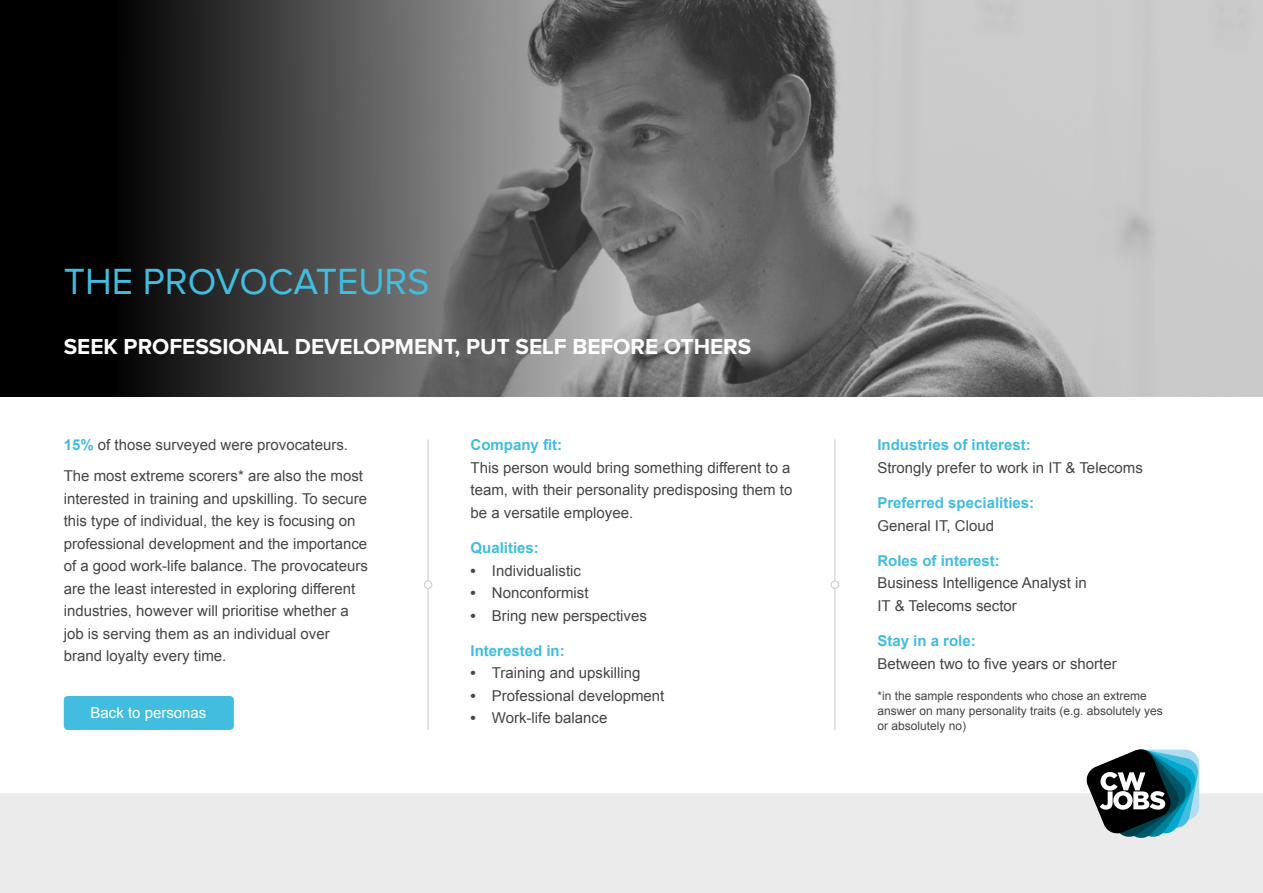
<style>
.page{position:relative;width:1263px;height:893px;background:#fff}
.page>*{position:absolute;margin:0;border:0;box-sizing:border-box;transform-origin:0 0}
.t1{font:37.5px "Proxima Nova";color:#42bcdf}
.t2{font:700 22.5px "Proxima Nova";color:#fff}
.t3{font:15px/22.5px "Arial";color:#454545}
.t4{font:700 15px "Arial";color:#42bcdf}
.t5{font:15px "Arial";color:#fff}
.t6{font:12px/15px "Arial";color:#454545}
.s1{font-weight:700;color:#42bcdf}
.s2{font-weight:700}
</style>
<div class="page">
<img style="left:759px;top:0;width:504px;height:397px">
<svg style="left:0;top:0;width:759px;height:397px;background:#494949"></svg>
<div style="left:0;top:794px;width:1263px;height:99px;background:#ebebeb"></div>
<svg style="left:1087px;top:750px;width:112px;height:88px"></svg>
<div style="left:64px;top:696px;width:170px;height:34px;background:#42bcdf;border-radius:4px"></div>
<hr style="left:834px;top:439px;width:1px;height:291px;background:#ccc">
<div style="left:831px;top:581px;width:8px;height:7px;background:#fff;border-radius:50%"></div>
<div style="left:831px;top:580px;width:8px;height:9px;border:1px solid #ccc;border-radius:50%"></div>
<hr style="left:427px;top:439px;width:2px;height:291px;background:#ccc">
<div style="left:424px;top:581px;width:8px;height:7px;background:#fff;border-radius:50%"></div>
<div style="left:424px;top:580px;width:8px;height:9px;border:1px solid #ccc;border-radius:50%"></div>
<h1 class="t1" style="left:64px;top:260px;width:367px">THE PROVOCATEURS</h1>
<h2 class="t2" style="left:64px;top:337px;width:689px">SEEK PROFESSIONAL DEVELOPMENT, PUT SELF BEFORE OTHERS</h2>
<p class="t3" style="left:64px;top:430px;width:301px;line-height:31px"><span class="s1">15%</span> of those surveyed were provocateurs.<br>The most extreme scorers* are also the most</p>
<p class="t3" style="left:64px;top:487px;width:306px">interested in training and upskilling. To secure this type of individual, the key is focusing on professional development and the importance of a good work-life balance. The provocateurs are the least interested in exploring different industries, however will prioritise whether a job is serving them as an individual over brand loyalty every time.</p>
<p class="t5" style="left:91px;top:703px;width:117px">Back to personas</p>
<p class="t4" style="left:471px;top:434px;width:93px">Company fit:</p>
<p class="t3" style="left:471px;top:456px;width:323px">This person would bring something different to a team, with their personality predisposing them to be a versatile employee.</p>
<p class="t4" style="left:471px;top:537px;width:70px">Qualities:</p>
<p class="t3" style="left:471px;top:559px;width:112px"><span class="s2">•</span> Individualistic</p>
<p class="t3" style="left:471px;top:582px;width:119px"><span class="s2">•</span> Nonconformist</p>
<p class="t3" style="left:471px;top:604px;width:178px"><span class="s2">•</span> Bring new perspectives</p>
<p class="t4" style="left:471px;top:640px;width:96px">Interested in:</p>
<p class="t3" style="left:471px;top:662px;width:171px"><span class="s2">•</span> Training and upskilling</p>
<p class="t3" style="left:471px;top:684px;width:195px"><span class="s2">•</span> Professional development</p>
<p class="t3" style="left:471px;top:707px;width:138px"><span class="s2">•</span> Work-life balance</p>
<p class="t4" style="left:877px;top:434px;width:155px">Industries of interest:</p>
<p class="t3" style="left:877px;top:456px;width:267px">Strongly prefer to work in IT &amp; Telecoms</p>
<p class="t4" style="left:877px;top:492px;width:158px">Preferred specialities:</p>
<p class="t3" style="left:877px;top:514px;width:118px">General IT, Cloud</p>
<p class="t4" style="left:877px;top:550px;width:124px">Roles of interest:</p>
<p class="t3" style="left:877px;top:572px;width:211px">Business Intelligence Analyst in<br>IT &amp; Telecoms sector</p>
<p class="t4" style="left:877px;top:630px;width:100px">Stay in a role:</p>
<p class="t3" style="left:877px;top:652px;width:241px">Between two to five years or shorter</p>
<p class="t6" style="left:877px;top:688px;width:287px">*in the sample respondents who chose an extreme answer on many personality traits (e.g. absolutely yes or absolutely no)</p>
</div>
